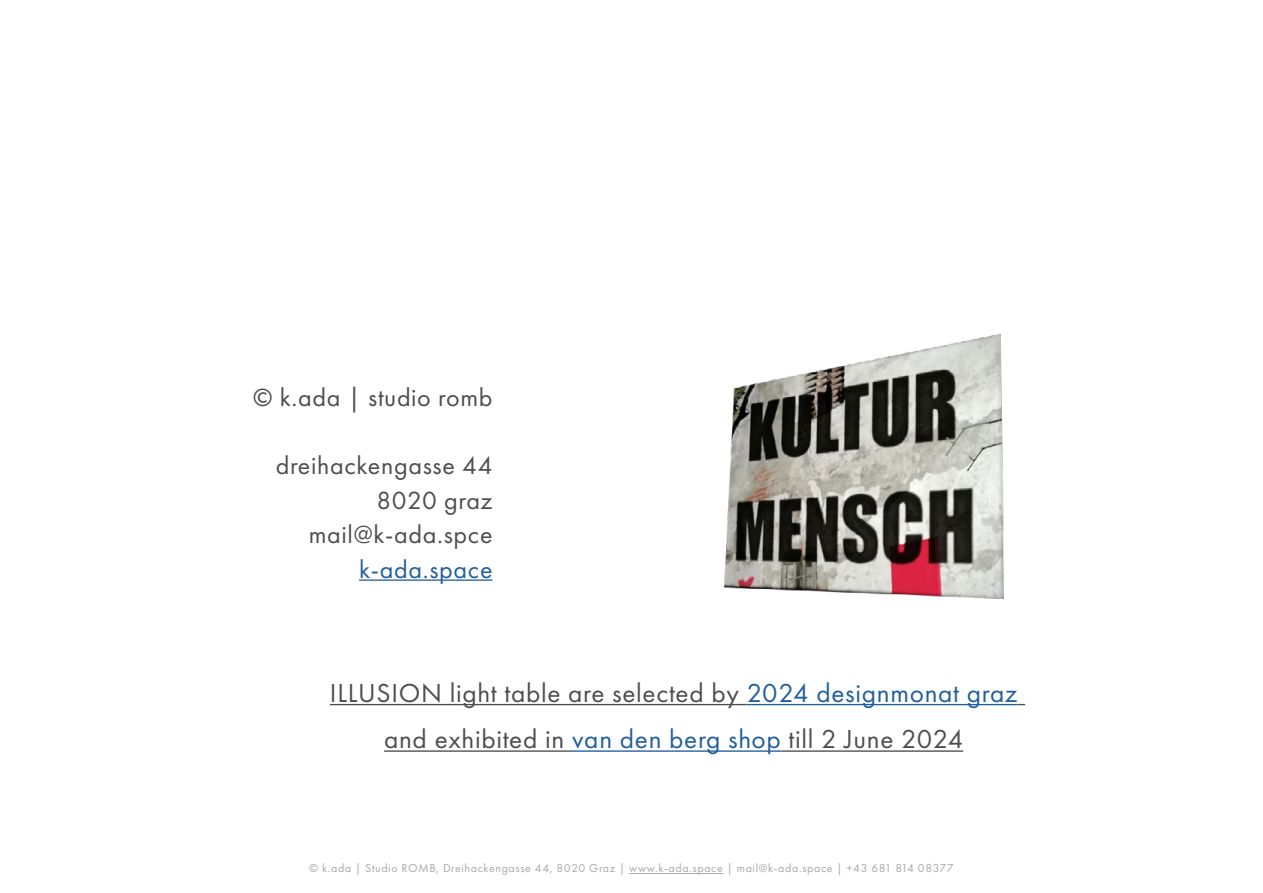
<style>
.page{position:relative;width:1263px;height:893px;background:#fff}
.page>*{position:absolute;margin:0;border:0;box-sizing:border-box;transform-origin:0 0}
.t1{font:27px/46.5px "Futura PT";letter-spacing:.025em;color:#4d4d4f;text-align:center}
.t2{font:25.8px/34.3px "Futura PT";letter-spacing:.025em;color:#4d4d4f;text-align:right}
.t3{font:25.8px "Futura PT";letter-spacing:.025em;color:#215e9e}
.t4{font:12px "Futura PT";letter-spacing:.05em;color:#a7a9ac}
.s1{color:#215e9e}
</style>
<div class="page">
<hr style="left:629px;top:873px;width:94px;height:1px;background:#a7a9ac">
<hr style="left:359px;top:579px;width:133px;height:2px;background:#215e9e">
<img style="left:723px;top:333px;width:281px;height:266px">
<hr style="left:330px;top:704px;width:417px;height:1px;background:#4d4d4f">
<hr style="left:747px;top:704px;width:270px;height:1px;background:#215e9e">
<hr style="left:384px;top:750px;width:188px;height:2px;background:#4d4d4f">
<hr style="left:572px;top:750px;width:210px;height:2px;background:#215e9e">
<hr style="left:782px;top:750px;width:181px;height:2px;background:#4d4d4f">
<h2 class="t2" style="left:253px;top:380px;width:241px">© k.ada | studio romb</h2>
<h2 class="t2" style="left:276px;top:448px;width:218px">dreihackengasse 44<br>8020 graz mail@k-ada.spce</h2>
<h2 class="t3" style="left:359px;top:554px;width:135px">k-ada.space</h2>
<h1 class="t1" style="left:330px;top:669px;width:689px">ILLUSION light table are selected by <span class="s1">2024 designmonat graz </span>and exhibited in <span class="s1">van den berg shop</span> till 2 June 2024</h1>
<p class="t4" style="left:309px;top:861px;width:646px">© k.ada | Studio ROMB, Dreihackengasse 44, 8020 Graz | www.k-ada.space | mail@k-ada.space | +43 681 814 08377</p>
</div>
